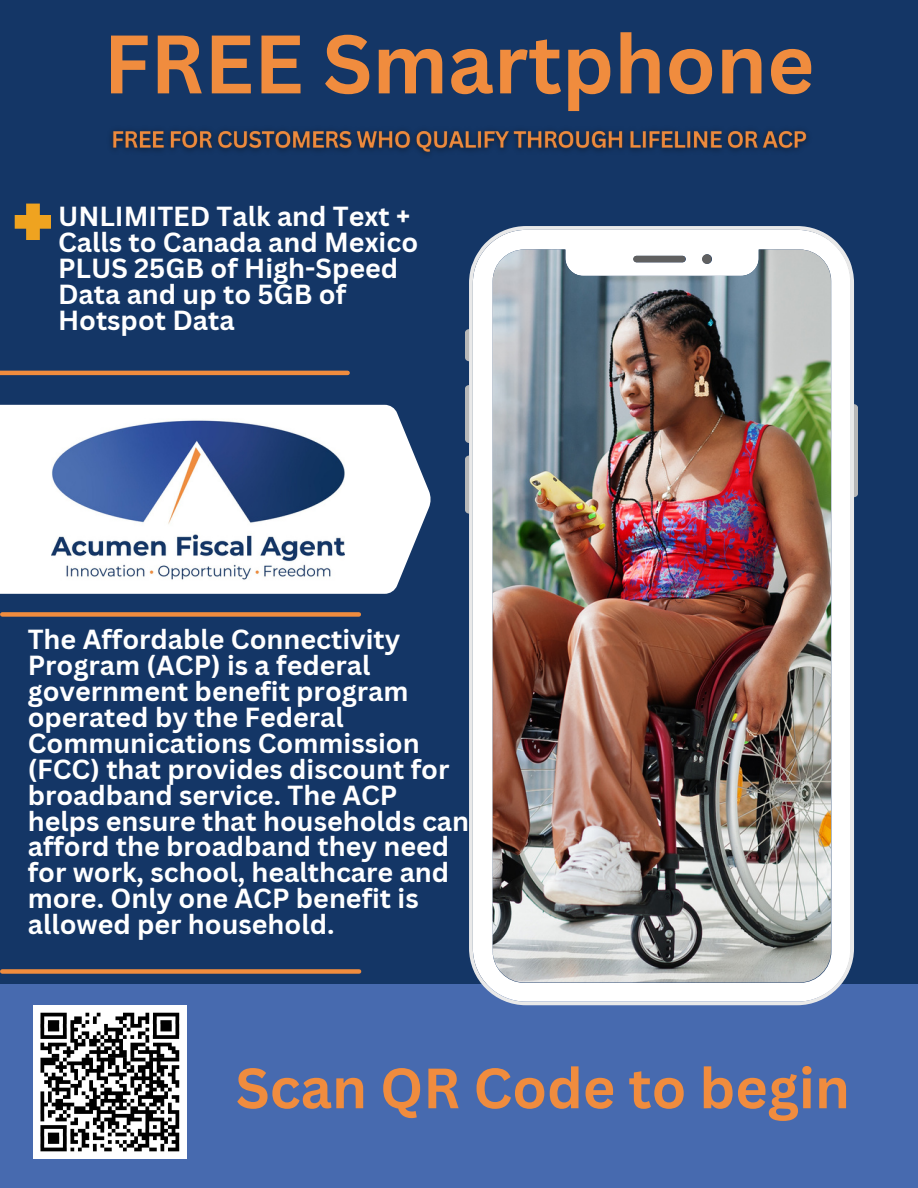
<style>
.page{position:relative;width:918px;height:1188px;background:#143666}
.page>*{position:absolute;margin:0;border:0;box-sizing:border-box;transform-origin:0 0}
.t1{font:700 81px "Canva Sans";color:#f08c3e}
.t2{font:700 55.5px "Canva Sans";color:#f08c3e}
.t3{font:700 26.85px/25.8px "Canva Sans";color:#fff}
</style>
<div class="page">
<div style="left:0;top:405px;width:431px;height:189px;background:#fff"></div>
<div style="left:2px;top:612px;width:357px;height:5px;background:#f08c3e"></div>
<div style="left:0;top:984px;width:918px;height:204px;background:#476aaf"></div>
<div style="left:2px;top:969px;width:357px;height:5px;background:#f08c3e"></div>
<hr style="left:0;top:371px;width:348px;height:4px;background:#f08c3e">
<svg style="left:15px;top:204px;width:36px;height:36px"></svg>
<img style="left:51px;top:420px;width:294px;height:160px">
<div style="left:33px;top:1005px;width:154px;height:154px;background:#fff"></div>
<svg style="left:40px;top:1012px;width:140px;height:140px"></svg>
<img style="left:465px;top:226px;width:393px;height:780px">
<img style="left:111px;top:130px;width:697px;height:24px">
<h1 class="t1" style="left:103px;top:7px;width:712px">FREE Smartphone</h1>
<p class="t3" style="left:58px;top:203px;width:362px">UNLIMITED Talk and Text +<br>Calls to Canada and Mexico<br>PLUS 25GB of High-Speed<br>Data and up to 5GB of<br>Hotspot Data</p>
<p class="t3" style="left:28px;top:626px;width:443px">The Affordable Connectivity<br>Program (ACP) is a federal government benefit program operated by the Federal<br>Communications Commission (FCC) that provides discount for broadband service. The ACP helps ensure that households can afford the broadband they need for work, school, healthcare and more. Only one ACP benefit is allowed per household.</p>
<h2 class="t2" style="left:236px;top:1049px;width:616px">Scan QR Code to begin</h2>
</div>
